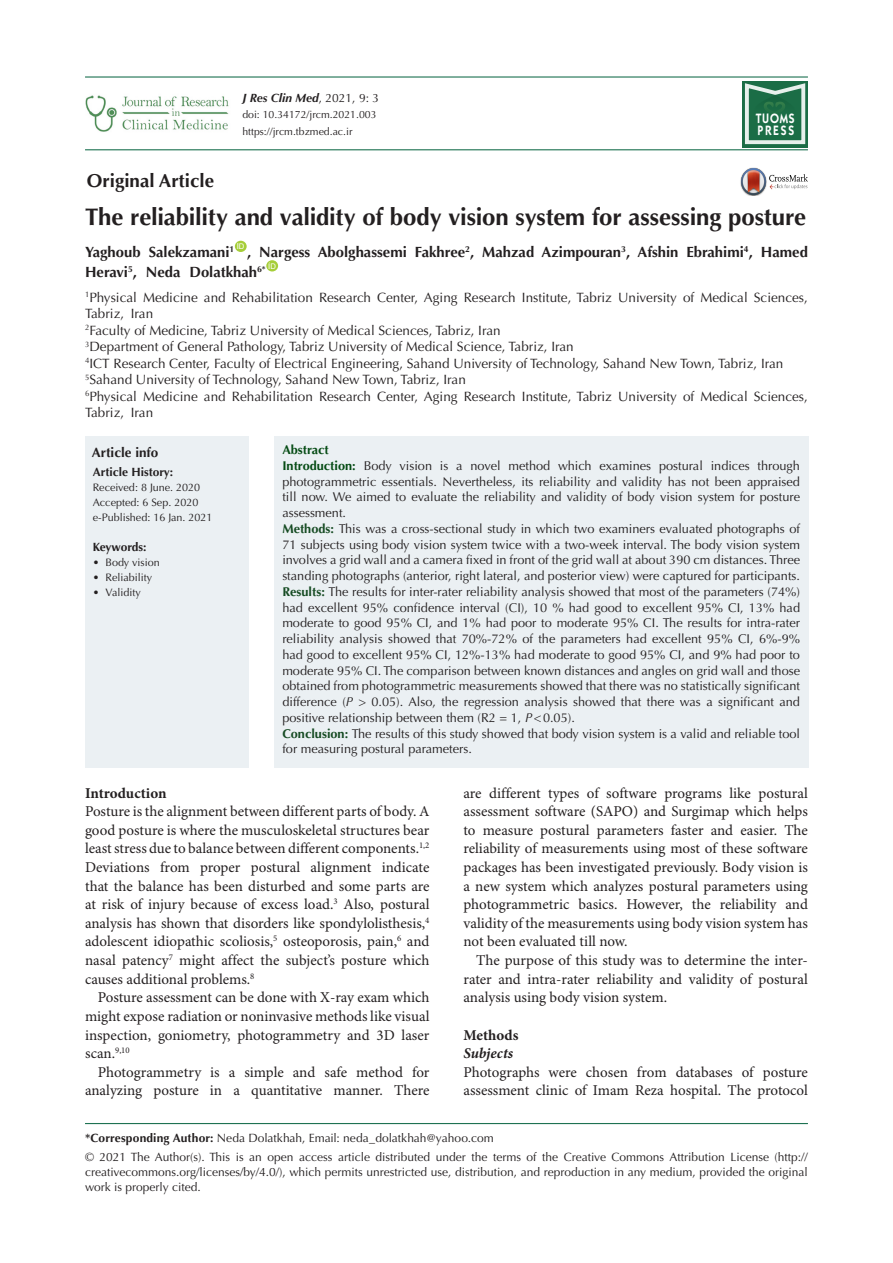
<style>
.page{position:relative;width:893px;height:1263px;background:#fff}
.page>*{position:absolute;margin:0;border:0;box-sizing:border-box;transform-origin:0 0}
.t1{font:700 24px "Optima LT Std";letter-spacing:-.005em;color:#231f20}
.t2{font:700 18.75px "Optima LT Std";color:#231f20}
.t3{font:15px/18.6px "Minion Pro";color:#231f20;text-align:justify}
.t4{font:700 15px "Minion Pro";color:#231f20}
.t5{font:italic 700 15px "Minion Pro";letter-spacing:-.005em;color:#231f20}
.t6{font:700 14.85px/19.5px "Optima LT Std";color:#231f20}
.t7{font:600 13.65px/12px "ITC Kabel Std";letter-spacing:.11em;color:#fff;scale:.85 1}
.t8{font:13.5px/16.5px "Optima LT Std";color:#231f20}
.t9{font:700 13.5px "Optima LT Std";color:#231f20}
.t10{font:12.75px/15.8px "Optima LT Std";color:#231f20}
.t11{font:12px/19.2px "Optima LT Std";color:#231f20}
.t12{font:italic 700 12px "Optima LT Std";color:#231f20}
.t13{font:700 12px "Optima LT Std";color:#231f20}
.t14{font:700 12px "Optima LT Std";letter-spacing:-.02em;color:#231f20}
.t15{font:10.8px/15px "Optima LT Std";color:#231f20}
.t16{font:10.5px/16.8px "Optima LT Std";color:#231f20}
.s1{font-weight:400;font-style:normal}
.s2{font-weight:700;color:#054b14}
.s3{font-weight:700;color:#164b23}
.s4{font-style:italic}
.s5{font-weight:700}
</style>
<div class="page">
<hr style="left:85px;top:149px;width:723px;height:1px;background:#1e7252">
<hr style="left:85px;top:76px;width:723px;height:2px;background:#1e7252">
<div style="left:235px;top:241px;width:12px;height:11px;background:#a6ce39;border-radius:50%"></div>
<div style="left:266px;top:260px;width:12px;height:11px;background:#a6ce39;border-radius:50%"></div>
<div style="left:85px;top:436px;width:163px;height:331px;background:#ebf0f3"></div>
<div style="left:274px;top:436px;width:535px;height:331px;background:#ebf0f3"></div>
<svg style="left:741px;top:168px;width:67px;height:27px"></svg>
<hr style="left:85px;top:1123px;width:723px;height:1px;background:#1e7252">
<img style="left:85px;top:95px;width:144px;height:37px">
<div style="left:742px;top:81px;width:66px;height:66px;background:linear-gradient(to right,#1c6e47,#1b6d46)"></div>
<svg style="left:745px;top:83px;width:60px;height:61px;background:#4b8b6c"></svg>
<h2 class="t2" style="left:87px;top:170px;width:129px">Original Article</h2>
<p class="t12" style="left:242px;top:90px;width:138px">J Res Clin Med<span class="s1">, 2021, 9: 3</span></p>
<p class="t16" style="left:242px;top:107px;width:136px">doi: 10.34172/jrcm.2021.003 https://jrcm.tbzmed.ac.ir</p>
<p class="t7" style="left:756px;top:113px;width:47px">TUOMS<br>PRESS</p>
<h1 class="t1" style="left:85px;top:203px;width:723px">The reliability and validity of body vision system for assessing posture</h1>
<p class="t6" style="left:85px;top:243px;width:724px">Yaghoub Salekzamani<sup>1</sup> <sup>ID</sup> , Nargess Abolghassemi Fakhree<sup>2</sup>, Mahzad Azimpouran<sup>3</sup>, Afshin Ebrahimi<sup>4</sup>, Hamed<br>Heravi<sup>5</sup>, Neda Dolatkhah<sup>6*</sup> <sup>ID</sup></p>
<p class="t8" style="left:85px;top:289px;width:724px"><sup>1</sup>Physical Medicine and Rehabilitation Research Center, Aging Research Institute, Tabriz University of Medical Sciences, Tabriz, Iran<br><sup>2</sup>Faculty of Medicine, Tabriz University of Medical Sciences, Tabriz, Iran<br><sup>3</sup>Department of General Pathology, Tabriz University of Medical Science, Tabriz, Iran<br><sup>4</sup>ICT Research Center, Faculty of Electrical Engineering, Sahand University of Technology, Sahand New Town, Tabriz, Iran <sup>5</sup>Sahand University of Technology, Sahand New Town, Tabriz, Iran<br><sup>6</sup>Physical Medicine and Rehabilitation Research Center, Aging Research Institute, Tabriz University of Medical Sciences, Tabriz, Iran</p>
<p class="t9" style="left:92px;top:445px;width:68px">Article info</p>
<p class="t13" style="left:93px;top:464px;width:82px">Article History:</p>
<p class="t15" style="left:93px;top:479px;width:121px">Received: 8 June. 2020<br>Accepted: 6 Sep. 2020 e-Published: 16 Jan. 2021</p>
<p class="t14" style="left:93px;top:539px;width:55px">Keywords:</p>
<p class="t15" style="left:93px;top:554px;width:69px">• Body vision</p>
<p class="t15" style="left:93px;top:569px;width:61px">• Reliability</p>
<p class="t15" style="left:93px;top:584px;width:50px">• Validity</p>
<p class="t10" style="left:282px;top:442px;width:519px"><span class="s2">Abstract<br>Introduction:</span> Body vision is a novel method which examines postural indices through photogrammetric essentials. Nevertheless, its reliability and validity has not been appraised till now. We aimed to evaluate the reliability and validity of body vision system for posture assessment.<br><span class="s3">Methods:</span> This was a cross-sectional study in which two examiners evaluated photographs of 71 subjects using body vision system twice with a two-week interval. The body vision system involves a grid wall and a camera fixed in front of the grid wall at about 390 cm distances. Three standing photographs (anterior, right lateral, and posterior view) were captured for participants.<br><span class="s3">Results:</span> The results for inter-rater reliability analysis showed that most of the parameters (74%) had excellent 95% confidence interval (CI), 10 % had good to excellent 95% CI, 13% had moderate to good 95% CI, and 1% had poor to moderate 95% CI. The results for intra-rater reliability analysis showed that 70%-72% of the parameters had excellent 95% CI, 6%-9% had good to excellent 95% CI, 12%-13% had moderate to good 95% CI, and 9% had poor to moderate 95% CI. The comparison between known distances and angles on grid wall and those obtained from photogrammetric measurements showed that there was no statistically significant difference (<span class="s4">P</span> &gt; 0.05). Also, the regression analysis showed that there was a significant and positive relationship between them (R2 = 1, <span class="s4">P</span>&lt;0.05).<br><span class="s3">Conclusion:</span> The results of this study showed that body vision system is a valid and reliable tool for measuring postural parameters.</p>
<p class="t4" style="left:85px;top:782px;width:83px">Introduction</p>
<p class="t3" style="left:85px;top:803px;width:346px">Posture is the alignment between different parts of body. A good posture is where the musculoskeletal structures bear least stress due to balance between different components.<sup>1,2<br></sup>Deviations from proper postural alignment indicate that the balance has been disturbed and some parts are at risk of injury because of excess load.<sup>3</sup> Also, postural analysis has shown that disorders like spondylolisthesis,<sup>4 </sup>adolescent idiopathic scoliosis,<sup>5</sup> osteoporosis, pain,<sup>6</sup> and nasal patency<sup>7</sup> might affect the subject’s posture which causes additional problems.<sup>8</sup></p>
<p class="t3" style="left:85px;top:989px;width:346px;text-indent:13px">Posture assessment can be done with X-ray exam which might expose radiation or noninvasive methods like visual inspection, goniometry, photogrammetry and 3D laser scan.<sup>9,10</sup></p>
<p class="t3" style="left:85px;top:1063px;width:346px;text-align:right">Photogrammetry is a simple and safe method for analyzing posture in a quantitative manner. There</p>
<p class="t3" style="left:463px;top:784px;width:346px">are different types of software programs like postural assessment software (SAPO) and Surgimap which helps to measure postural parameters faster and easier. The reliability of measurements using most of these software packages has been investigated previously. Body vision is a new system which analyzes postural parameters using photogrammetric basics. However, the reliability and validity of the measurements using body vision system has not been evaluated till now.</p>
<p class="t3" style="left:463px;top:951px;width:346px;text-indent:13px">The purpose of this study was to determine the inter&shy;rater and intra-rater reliability and validity of postural analysis using body vision system.</p>
<p class="t4" style="left:463px;top:1024px;width:56px">Methods</p>
<p class="t5" style="left:463px;top:1042px;width:51px">Subjects</p>
<p class="t3" style="left:463px;top:1063px;width:346px">Photographs were chosen from databases of posture assessment clinic of Imam Reza hospital. The protocol</p>
<p class="t11" style="left:85px;top:1128px;width:724px"><span class="s5">*Corresponding Author:</span> Neda Dolatkhah, Email: neda_dolatkhah@yahoo.com<br>© 2021 The Author(s). This is an open access article distributed under the terms of the Creative Commons Attribution License (http://</p>
<p class="t11" style="left:85px;top:1164px;width:724px;line-height:15px">creativecommons.org/licenses/by/4.0/), which permits unrestricted use, distribution, and reproduction in any medium, provided the original work is properly cited.</p>
</div>
